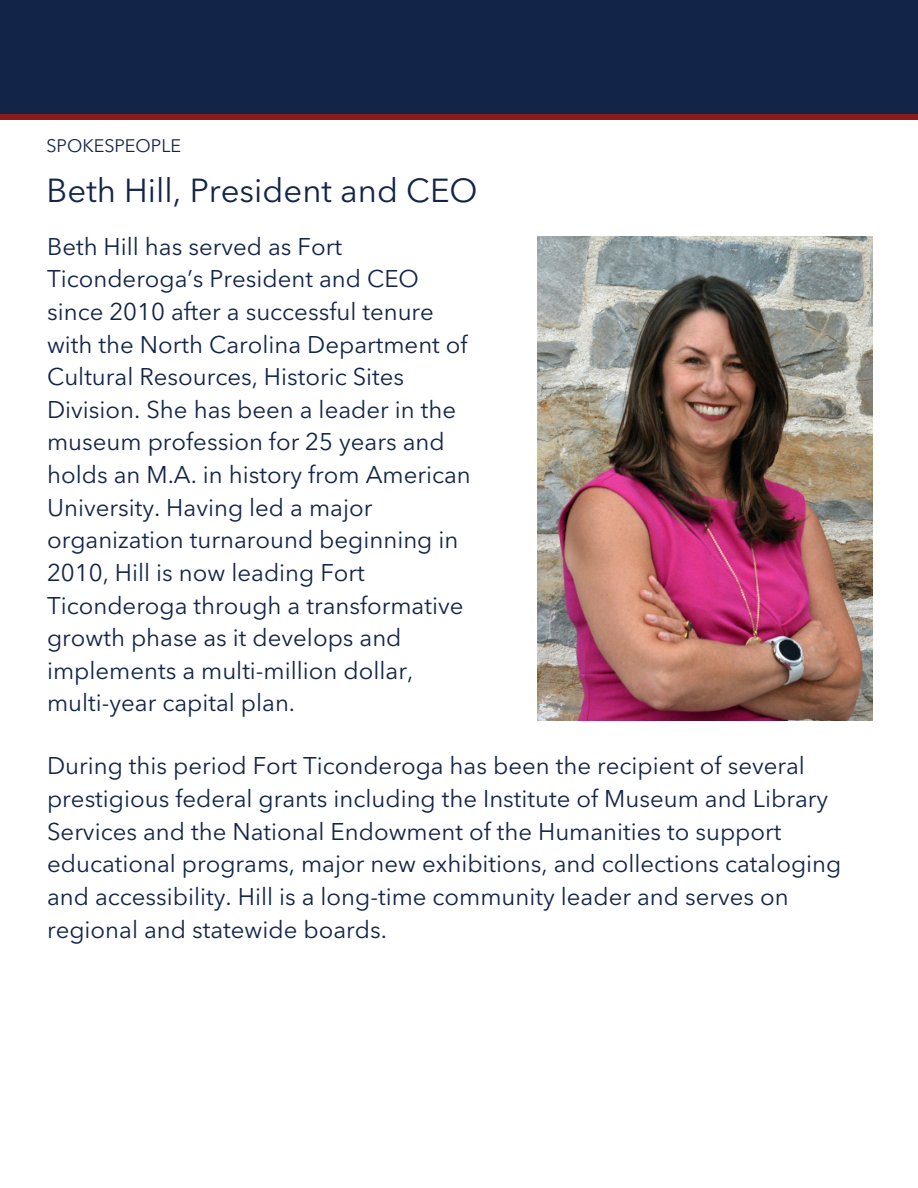
<style>
.page{position:relative;width:918px;height:1188px;background:#fff}
.page>*{position:absolute;margin:0;border:0;box-sizing:border-box;transform-origin:0 0}
.t1{font:33px "Avenir Next LT Pro";color:#122548}
.t2{font:24px/32.7px "Avenir Next LT Pro";color:#122548}
.t3{font:18px "Avenir Next LT Pro";color:#122548}
</style>
<div class="page">
<div style="left:0;top:0;width:918px;height:114px;background:#122548"></div>
<div style="left:0;top:114px;width:918px;height:6px;background:#8b1b1c"></div>
<img style="left:538px;top:236px;width:334px;height:484px">
<p class="t3" style="left:46px;top:138px;width:136px">SPOKESPEOPLE</p>
<h1 class="t1" style="left:46px;top:177px;width:433px">Beth Hill, President and CEO</h1>
<p class="t2" style="left:47px;top:232px;width:425px">Beth Hill has served as Fort Ticonderoga’s President and CEO since 2010 after a successful tenure with the North Carolina Department of Cultural Resources, Historic Sites Division. She has been a leader in the museum profession for 25 years and holds an M.A. in history from American University. Having led a major organization turnaround beginning in 2010, Hill is now leading Fort Ticonderoga through a transformative growth phase as it develops and implements a multi-million dollar, multi-year capital plan.</p>
<p class="t2" style="left:47px;top:752px;width:796px">During this period Fort Ticonderoga has been the recipient of several prestigious federal grants including the Institute of Museum and Library Services and the National Endowment of the Humanities to support educational programs, major new exhibitions, and collections cataloging and accessibility. Hill is a long-time community leader and serves on regional and statewide boards.</p>
</div>
